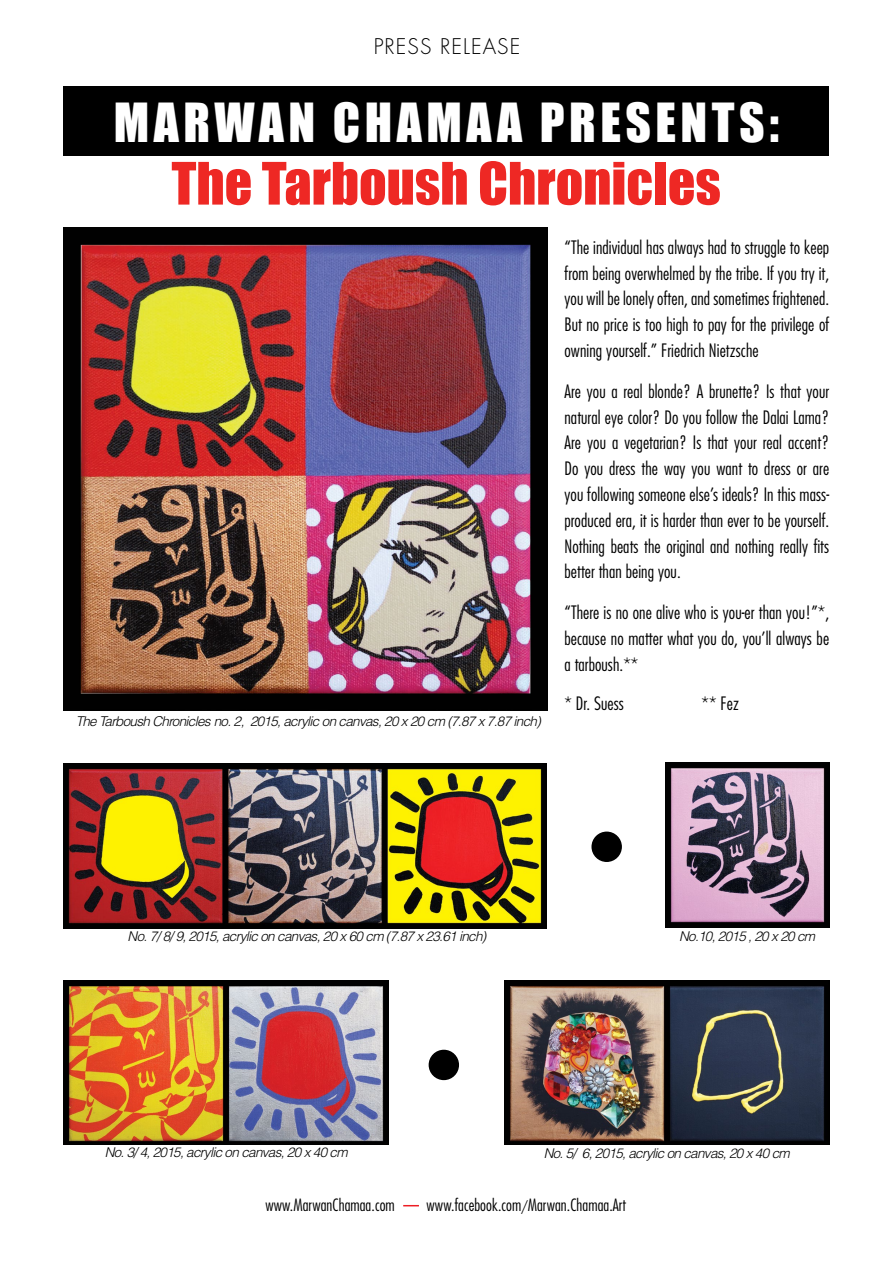
<style>
.page{position:relative;width:893px;height:1263px;background:#fff}
.page>*{position:absolute;margin:0;border:0;box-sizing:border-box;transform-origin:0 0}
.t1{font:54px "Impact";color:#ee2824}
.t2{font:49.5px "Impact";letter-spacing:.09em;color:#fff}
.t3{font:300 21px "Futura Std";letter-spacing:.05em;color:#000}
.t4{font:300 condensed 18px/25.8px "Futura Std";letter-spacing:.005em;color:#000;text-align:justify}
.t5{font:300 condensed 16.5px "Futura Std";letter-spacing:.005em;color:#000}
.t6{font:italic 300 13.5px "Helvetica";letter-spacing:-.05em;color:#000}
.s1{font-size:13.5px}
</style>
<div class="page">
<svg style="left:403px;top:1205px;width:16px;height:1px"></svg>
<div style="left:64px;top:87px;width:765px;height:69px;background:#000"></div>
<img style="left:64px;top:227px;width:483px;height:484px">
<img style="left:63px;top:763px;width:484px;height:165px">
<img style="left:665px;top:763px;width:164px;height:164px">
<img style="left:63px;top:981px;width:325px;height:164px">
<img style="left:504px;top:981px;width:325px;height:164px">
<div style="left:592px;top:832px;width:29px;height:29px;background:#000;border-radius:50%"></div>
<div style="left:591px;top:831px;width:31px;height:31px;border:2px solid #000;border-radius:50%"></div>
<div style="left:429px;top:1050px;width:29px;height:29px;background:#000;border-radius:50%"></div>
<div style="left:429px;top:1050px;width:30px;height:30px;border:2px solid #000;border-radius:50%"></div>
<p class="t3" style="left:374px;top:33px;width:148px">PRESS RELEASE</p>
<h2 class="t2" style="left:114px;top:85px;width:667px">MARWAN CHAMAA PRESENTS:</h2>
<h1 class="t1" style="left:171px;top:141px;width:551px">The Tarboush Chronicles</h1>
<p class="t6" style="left:76px;top:712px;width:467px">The Tarboush Chronicles no. 2 2015, acrylic on canvas, 20 x 20 cm (7.87 x 7.87 inch)</p>
<p class="t6" style="left:241px;top:712px;width:5px">,</p>
<p class="t4" style="left:564px;top:234px;width:266px">“The individual has always had to struggle to keep from being overwhelmed by the tribe. If you try it, you will be lonely often, and sometimes frightened.<br>But no price is too high to pay for the privilege of owning yourself.” Friedrich Nietzsche</p>
<p class="t4" style="left:564px;top:378px;width:266px">Are you a real blonde? A brunette? Is that your natural eye color? Do you follow the Dalai Lama?<br>Are you a vegetarian? Is that your real accent?<br>Do you dress the way you want to dress or are you following someone else’s ideals? In this mass&shy;produced era, it is harder than ever to be yourself.<br>Nothing beats the original and nothing really fits better than being you.</p>
<p class="t4" style="left:564px;top:600px;width:266px">“There is no one alive who is you-er than you!”*, because no matter what you do, you’ll always be a tarboush.**</p>
<p class="t4" style="left:564px;top:690px;width:61px">* Dr. Suess</p>
<p class="t4" style="left:702px;top:690px;width:39px">** Fez</p>
<p class="t6" style="left:128px;top:928px;width:360px">No. 7/ 8/ 9, 2015, acrylic on canvas, 20 x 60 cm (7.87 x 23.61 inch)</p>
<p class="t6" style="left:679px;top:927px;width:138px">No.10, 2015 , 20 x 20 cm</p>
<p class="t6" style="left:105px;top:1144px;width:244px">No. 3/ 4, 2015, acrylic on canvas, 20 x 40 cm</p>
<p class="t6" style="left:544px;top:1144px;width:248px">No. 5/ 6, 2015, acrylic on canvas, 20 x 40 cm</p>
<p class="t5" style="left:265px;top:1195px;width:131px">www.MarwanChamaa.com</p>
<p class="t5" style="left:427px;top:1195px;width:201px">www.facebook.com<span class="s1">/</span>Marwan.Chamaa.Art</p>
</div>
